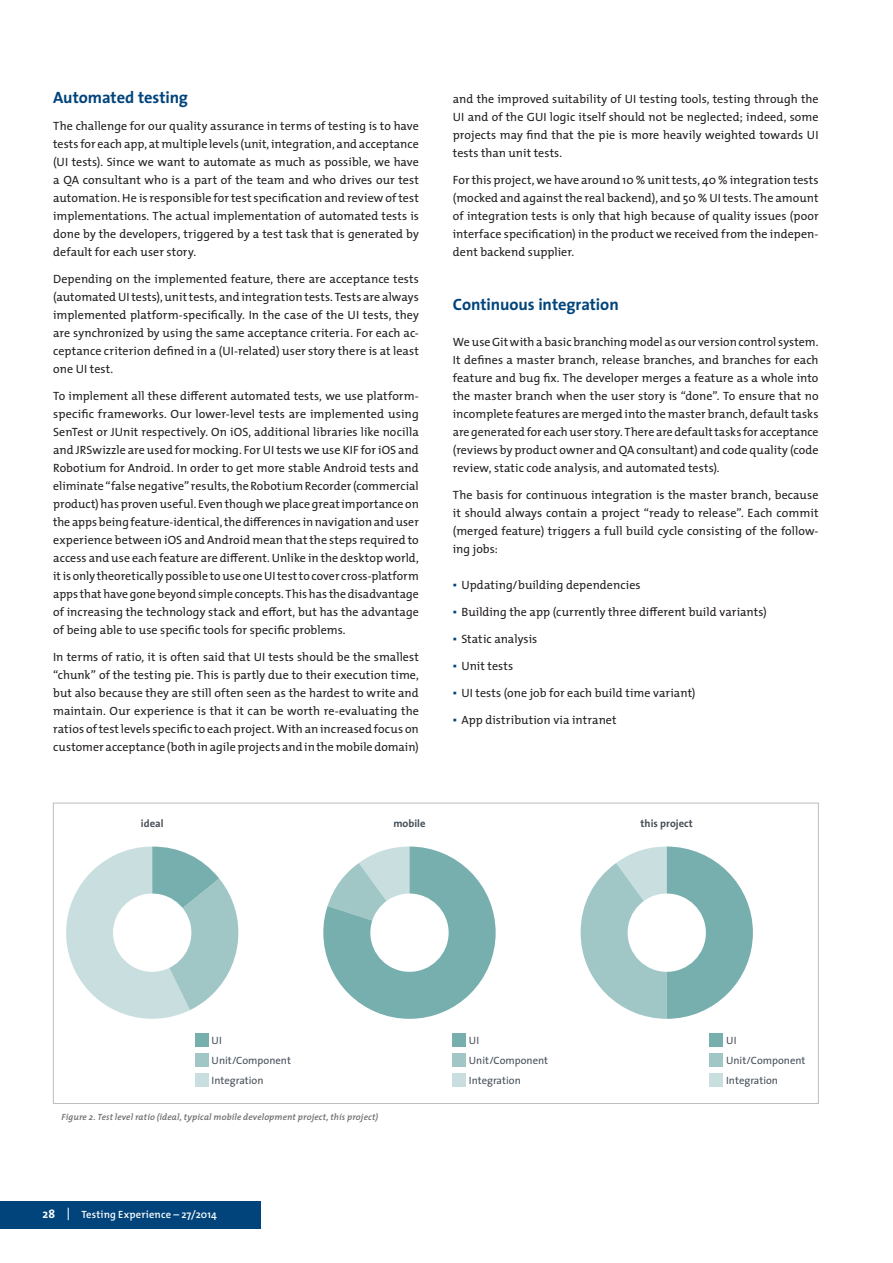
<style>
.page{position:relative;width:893px;height:1263px;background:#fff}
.page>*{position:absolute;margin:0;border:0;box-sizing:border-box;transform-origin:0 0}
.t1{font:700 16.5px "The Sans";letter-spacing:-.005em;color:#00447b}
.t2{font:12px/18px "The Mix";letter-spacing:.005em;color:#231f20;text-align:justify}
.t3{font:700 12px "The Sans Os F";color:#fff}
.t4{font:10.65px/20px "The Sans";color:#444e57}
.t5{font:700 10.65px "The Sans";color:#444e57}
.t6{font:600 10.5px "The Mix Os F";letter-spacing:.015em;color:#fff}
.t7{font:italic 600 9px "The Mix";letter-spacing:.015em;color:#6c6d70}
.s1{font-family:"Times New Roman";color:#00447b}
</style>
<div class="page">
<div style="left:0;top:1201px;width:261px;height:27px;background:#00447b"></div>
<svg style="left:68px;top:1208px;width:1px;height:12px"></svg>
<div style="left:453px;top:1053px;width:13px;height:14px;background:#a0c6c6"></div>
<div style="left:453px;top:1073px;width:13px;height:14px;background:#c9dede"></div>
<div style="left:453px;top:1033px;width:13px;height:14px;background:#77aeae"></div>
<svg style="left:323px;top:846px;width:173px;height:173px"></svg>
<div style="left:370px;top:893px;width:79px;height:79px;background:#fff;border-radius:50%"></div>
<svg style="left:66px;top:846px;width:172px;height:173px"></svg>
<div style="left:195px;top:1053px;width:14px;height:14px;background:#a0c6c6"></div>
<div style="left:195px;top:1073px;width:14px;height:14px;background:#c9dede"></div>
<div style="left:195px;top:1033px;width:14px;height:14px;background:#77aeae"></div>
<div style="left:113px;top:893px;width:78px;height:79px;background:#fff;border-radius:50%"></div>
<div style="left:710px;top:1053px;width:13px;height:14px;background:#a0c6c6"></div>
<div style="left:710px;top:1073px;width:13px;height:14px;background:#c9dede"></div>
<div style="left:710px;top:1033px;width:13px;height:14px;background:#77aeae"></div>
<svg style="left:581px;top:846px;width:172px;height:173px"></svg>
<div style="left:628px;top:893px;width:78px;height:79px;background:#fff;border-radius:50%"></div>
<h1 class="t1" style="left:53px;top:84px;width:136px">Automated testing</h1>
<p class="t2" style="left:53px;top:117px;width:367px">The challenge for our quality assurance in terms of testing is to have tests for each app, at multiple levels (unit, integration, and acceptance (UI tests). Since we want to automate as much as possible, we have a QA consultant who is a part of the team and who drives our test automation. He is responsible for test specification and review of test implementations. The actual implementation of automated tests is done by the developers, triggered by a test task that is generated by default for each user story.</p>
<p class="t2" style="left:53px;top:270px;width:367px">Depending on the implemented feature, there are acceptance tests (automated UI tests), unit tests, and integration tests. Tests are always implemented platform-specifically. In the case of the UI tests, they are synchronized by using the same acceptance criteria. For each ac&shy;ceptance criterion defined in a (UI-related) user story there is at least one UI test.</p>
<p class="t2" style="left:53px;top:387px;width:367px">To implement all these different automated tests, we use platform&shy;specific frameworks. Our lower-level tests are implemented using SenTest or JUnit respectively. On iOS, additional libraries like nocilla and JRSwizzle are used for mocking. For UI tests we use KIF for iOS and Robotium for Android. In order to get more stable Android tests and eliminate “false negative” results, the Robotium Recorder (commercial product) has proven useful. Even though we place great importance on the apps being feature-identical, the differences in navigation and user experience between iOS and Android mean that the steps required to access and use each feature are different. Unlike in the desktop world, it is only theoretically possible to use one UI test to cover cross-platform apps that have gone beyond simple concepts. This has the disadvantage of increasing the technology stack and effort, but has the advantage of being able to use specific tools for specific problems.</p>
<p class="t2" style="left:53px;top:648px;width:367px">In terms of ratio, it is often said that UI tests should be the smallest “chunk” of the testing pie. This is partly due to their execution time, but also because they are still often seen as the hardest to write and maintain. Our experience is that it can be worth re-evaluating the ratios of test levels specific to each project. With an increased focus on customer acceptance (both in agile projects and in the mobile domain)</p>
<p class="t2" style="left:453px;top:90px;width:367px">and the improved suitability of UI testing tools, testing through the UI and of the GUI logic itself should not be neglected; indeed, some projects may find that the pie is more heavily weighted towards UI tests than unit tests.</p>
<p class="t2" style="left:453px;top:171px;width:367px">For this project, we have around 10 % unit tests, 40 % integration tests (mocked and against the real backend), and 50 % UI tests. The amount of integration tests is only that high because of quality issues (poor interface specification) in the product we received from the indepen&shy;dent backend supplier.</p>
<h1 class="t1" style="left:453px;top:291px;width:167px">Continuous integration</h1>
<p class="t2" style="left:453px;top:333px;width:367px">We use Git with a basic branching model as our version control system.<br>It defines a master branch, release branches, and branches for each feature and bug fix. The developer merges a feature as a whole into the master branch when the user story is “done”. To ensure that no incomplete features are merged into the master branch, default tasks are generated for each user story. There are default tasks for acceptance (reviews by product owner and QA consultant) and code quality (code review, static code analysis, and automated tests).</p>
<p class="t2" style="left:453px;top:486px;width:367px">The basis for continuous integration is the master branch, because it should always contain a project “ready to release”. Each commit (merged feature) triggers a full build cycle consisting of the follow&shy;ing jobs:</p>
<p class="t2" style="left:453px;top:576px;width:189px"><span class="s1">▪</span> Updating/building dependencies</p>
<p class="t2" style="left:453px;top:603px;width:315px"><span class="s1">▪</span> Building the app (currently three different build variants)</p>
<p class="t2" style="left:453px;top:630px;width:86px"><span class="s1">▪</span> Static analysis</p>
<p class="t2" style="left:453px;top:657px;width:62px"><span class="s1">▪</span> Unit tests</p>
<p class="t2" style="left:453px;top:684px;width:244px"><span class="s1">▪</span> UI tests (one job for each build time variant)</p>
<p class="t2" style="left:453px;top:711px;width:165px"><span class="s1">▪</span> App distribution via intranet</p>
<p class="t5" style="left:141px;top:814px;width:24px">ideal</p>
<p class="t5" style="left:393px;top:814px;width:34px">mobile</p>
<p class="t5" style="left:641px;top:814px;width:54px">this project</p>
<p class="t4" style="left:212px;top:1030px;width:12px">UI</p>
<p class="t4" style="left:212px;top:1050px;width:81px">Unit/Component<br>Integration</p>
<p class="t7" style="left:62px;top:1109px;width:318px">Figure 2. Test level ratio (ideal, typical mobile development project, this project)</p>
<p class="t3" style="left:43px;top:1206px;width:14px">28</p>
<p class="t6" style="left:81px;top:1208px;width:137px">Testing Experience – 27/2014</p>
<p class="t4" style="left:469px;top:1030px;width:12px">UI</p>
<p class="t4" style="left:469px;top:1050px;width:81px">Unit/Component<br>Integration</p>
<p class="t4" style="left:726px;top:1030px;width:12px">UI</p>
<p class="t4" style="left:726px;top:1050px;width:81px">Unit/Component<br>Integration</p>
</div>
